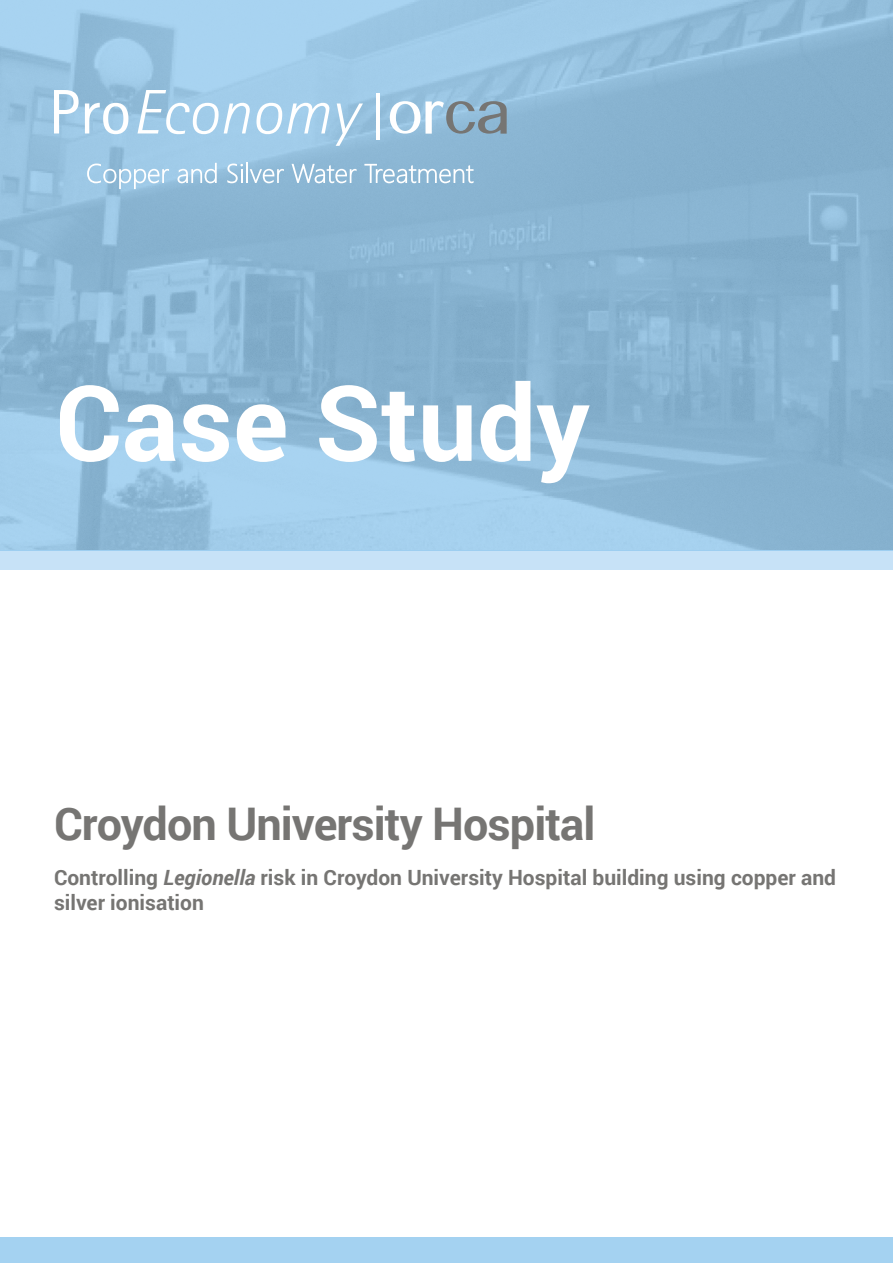
<style>
.page{position:relative;width:893px;height:1263px;background:#fff}
.page>*{position:absolute;margin:0;border:0;box-sizing:border-box;transform-origin:0 0}
.t1{font:700 105px "Roboto";color:#fff}
.t2{font:700 45px "Roboto";letter-spacing:-.02em;color:#767573}
.t3{font:700 21px/25.2px "Roboto";color:#767573}
.s1{font-style:italic}
</style>
<div class="page">
<div style="left:0;top:551px;width:893px;height:19px;background:#c7e2f7"></div>
<div style="left:0;top:1237px;width:893px;height:26px;background:#a4d2f1"></div>
<svg style="left:0;top:0;width:893px;height:551px;background:#8fbbd8"></svg>
<svg style="left:54px;top:90px;width:25px;height:43px"></svg>
<svg style="left:85px;top:103px;width:43px;height:31px"></svg>
<hr style="left:376px;top:93px;width:4px;height:47px;background:#fff">
<svg style="left:336px;top:103px;width:27px;height:43px"></svg>
<svg style="left:138px;top:90px;width:112px;height:44px"></svg>
<svg style="left:256px;top:103px;width:73px;height:31px"></svg>
<svg style="left:390px;top:101px;width:117px;height:33px;background:#9fb9cb"></svg>
<svg style="left:87px;top:164px;width:82px;height:25px;background:#aed0e8"></svg>
<svg style="left:177px;top:163px;width:40px;height:20px"></svg>
<svg style="left:227px;top:164px;width:16px;height:19px"></svg>
<hr style="left:246px;top:163px;width:2px;height:20px;background:#fff">
<svg style="left:250px;top:169px;width:34px;height:14px"></svg>
<svg style="left:292px;top:164px;width:65px;height:19px"></svg>
<svg style="left:364px;top:164px;width:110px;height:19px;background:#a8c8de"></svg>
<h1 class="t1" style="left:55px;top:349px;width:536px">Case Study</h1>
<h2 class="t2" style="left:54px;top:792px;width:543px">Croydon University Hospital</h2>
<p class="t3" style="left:54px;top:864px;width:784px">Controlling <span class="s1">Legionella</span> risk in Croydon University Hospital building using copper and silver ionisation</p>
</div>
